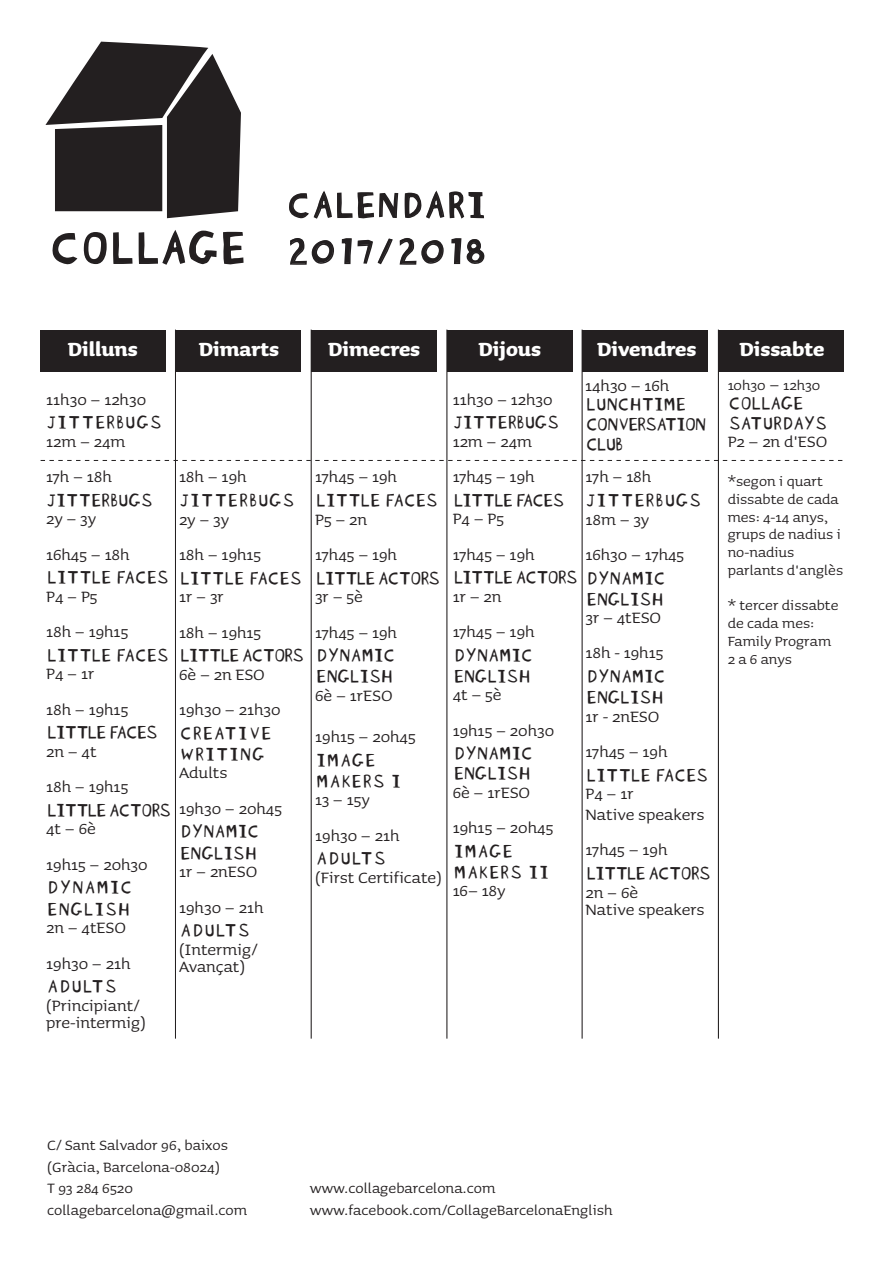
<style>
.page{position:relative;width:893px;height:1263px;background:#fff}
.page>*{position:absolute;margin:0;border:0;box-sizing:border-box;transform-origin:0 0}
.t1{font:48px "Blockhead Unplugged";color:#231f20}
.t2{font:38.55px/46.2px "Blockhead Unplugged";color:#231f20}
.t3{font:700 24.3px "Sauna";color:#fff}
.t4{font:19.95px/35.4px "Sauna";color:#231f20}
.t5{font:19.95px/21px "Blockhead Unplugged";letter-spacing:-.05em;color:#231f20}
.t6{font:19.95px/20px "Blockhead Unplugged";letter-spacing:-.1em;color:#231f20}
.t7{font:19.95px/21.1px "Blockhead Unplugged";color:#231f20}
.t8{font:18px/21.6px "Sauna";color:#231f20}
.t9{font:17.7px/17.7px "Sauna";color:#231f20}
.s1{font-size:19.95px}
</style>
<div class="page">
<svg style="left:289px;top:190px;width:196px;height:178px"></svg>
<svg style="left:52px;top:230px;width:192px;height:35px"></svg>
<svg style="left:45px;top:42px;width:196px;height:176px"></svg>
<div style="left:582px;top:330px;width:125px;height:41px;background:#231f20"></div>
<hr style="left:175px;top:330px;width:1px;height:709px;background:#231f20">
<hr style="left:311px;top:330px;width:1px;height:709px;background:#231f20">
<hr style="left:446px;top:330px;width:1px;height:709px;background:#231f20">
<hr style="left:582px;top:330px;width:1px;height:709px;background:#231f20">
<hr style="left:718px;top:330px;width:1px;height:709px;background:#231f20">
<svg style="left:41px;top:460px;width:802px;height:1px"></svg>
<div style="left:447px;top:330px;width:125px;height:41px;background:#231f20"></div>
<div style="left:40px;top:330px;width:126px;height:41px;background:#231f20"></div>
<div style="left:175px;top:330px;width:125px;height:41px;background:#231f20"></div>
<div style="left:311px;top:330px;width:126px;height:41px;background:#231f20"></div>
<div style="left:718px;top:330px;width:126px;height:41px;background:#231f20"></div>
<h1 class="t1" style="left:48px;top:208px;width:198px">COLLAGE</h1>
<h2 class="t2" style="left:286px;top:177px;width:202px">CALENDARI<br>2017/2018</h2>
<p class="t3" style="left:68px;top:336px;width:72px">Dilluns</p>
<p class="t3" style="left:199px;top:336px;width:82px">Dimarts</p>
<p class="t3" style="left:328px;top:336px;width:94px">Dimecres</p>
<p class="t3" style="left:478px;top:336px;width:64px">Dijous</p>
<p class="t3" style="left:597px;top:336px;width:101px">Divendres</p>
<p class="t4" style="left:46px;top:381px;width:101px">11h30 – 12h30</p>
<p class="t7" style="left:46px;top:409px;width:117px">JITTERBUGS</p>
<p class="t4" style="left:46px;top:424px;width:81px">12m – 24m<br>17h – 18h</p>
<p class="t5" style="left:46px;top:487px;width:108px">JITTERBUGS</p>
<p class="t4" style="left:46px;top:501px;width:85px">2y – 3y<br>16h45 – 18h</p>
<p class="t5" style="left:46px;top:565px;width:124px">LITTLE FACES</p>
<p class="t4" style="left:46px;top:579px;width:84px">P4 – P5<br>18h – 19h15</p>
<p class="t5" style="left:46px;top:642px;width:124px">LITTLE FACES</p>
<p class="t4" style="left:46px;top:656px;width:84px">P4 – 1r<br>18h – 19h15</p>
<p class="t6" style="left:46px;top:720px;width:113px">LITTLE FACES</p>
<p class="t4" style="left:46px;top:734px;width:84px">2n – 4t<br>18h – 19h15</p>
<p class="t6" style="left:46px;top:798px;width:126px">LITTLE ACTORS</p>
<p class="t4" style="left:46px;top:811px;width:103px">4t – 6è<br>19h15 – 20h30</p>
<p class="t7" style="left:46px;top:875px;width:87px">DYNAMIC<br>ENGLISH</p>
<p class="t4" style="left:46px;top:910px;width:86px">2n – 4tESO<br>19h30 – 21h</p>
<p class="t5" style="left:46px;top:973px;width:72px">ADULTS</p>
<p class="t4" style="left:46px;top:996px;width:101px;line-height:17.7px">(Principiant/ pre-intermig)</p>
<p class="t4" style="left:179px;top:459px;width:69px">18h – 19h</p>
<p class="t7" style="left:179px;top:487px;width:117px">JITTERBUGS</p>
<p class="t4" style="left:179px;top:501px;width:84px">2y – 3y<br>18h – 19h15</p>
<p class="t5" style="left:179px;top:565px;width:124px">LITTLE FACES</p>
<p class="t4" style="left:179px;top:579px;width:84px">1r – 3r<br>18h – 19h15</p>
<p class="t6" style="left:179px;top:643px;width:126px">LITTLE ACTORS</p>
<p class="t4" style="left:179px;top:656px;width:103px">6è – 2n ESO<br>19h30 – 21h30</p>
<p class="t7" style="left:179px;top:720px;width:94px">CREATIVE<br>WRITING</p>
<p class="t4" style="left:179px;top:755px;width:104px">Adults<br>19h30 – 20h45</p>
<p class="t5" style="left:179px;top:818px;width:81px">DYNAMIC<br>ENGLISH</p>
<p class="t4" style="left:179px;top:854px;width:86px">1r – 2nESO<br>19h30 – 21h</p>
<p class="t5" style="left:179px;top:917px;width:72px">ADULTS</p>
<p class="t4" style="left:179px;top:940px;width:80px;line-height:17.7px">(Intermig/<br>Avançat)</p>
<p class="t4" style="left:315px;top:459px;width:83px">17h45 – 19h</p>
<p class="t5" style="left:315px;top:487px;width:124px">LITTLE FACES</p>
<p class="t4" style="left:315px;top:501px;width:83px">P5 – 2n<br>17h45 – 19h</p>
<p class="t6" style="left:315px;top:565px;width:126px">LITTLE ACTORS</p>
<p class="t4" style="left:315px;top:579px;width:83px">3r – 5è<br>17h45 – 19h</p>
<p class="t5" style="left:315px;top:642px;width:81px">DYNAMIC<br>ENGLISH</p>
<p class="t4" style="left:315px;top:674px;width:102px;line-height:41.7px">6è – 1rESO<br>19h15 – 20h45</p>
<p class="t7" style="left:315px;top:747px;width:87px">IMAGE<br>MAKERS I</p>
<p class="t4" style="left:315px;top:782px;width:86px">13 – 15y<br>19h30 – 21h</p>
<p class="t5" style="left:315px;top:845px;width:72px">ADULTS</p>
<p class="t4" style="left:315px;top:860px;width:128px">(First Certificate)</p>
<p class="t4" style="left:585px;top:367px;width:86px">14h30 – 16h</p>
<p class="t6" style="left:585px;top:391px;width:123px">LUNCHTIME<br>CONVERSATION<br>CLUB</p>
<p class="t4" style="left:453px;top:381px;width:101px">11h30 – 12h30</p>
<p class="t5" style="left:453px;top:409px;width:108px">JITTERBUGS</p>
<p class="t4" style="left:453px;top:424px;width:83px">12m – 24m<br>17h45 – 19h</p>
<p class="t6" style="left:453px;top:488px;width:113px">LITTLE FACES</p>
<p class="t4" style="left:453px;top:501px;width:83px">P4 – P5<br>17h45 – 19h</p>
<p class="t4" style="left:453px;top:579px;width:83px">1r – 2n<br>17h45 – 19h</p>
<p class="t5" style="left:453px;top:642px;width:81px">DYNAMIC<br>ENGLISH</p>
<p class="t4" style="left:453px;top:677px;width:103px">4t – 5è<br>19h15 – 20h30</p>
<p class="t5" style="left:453px;top:741px;width:81px;line-height:20px">DYNAMIC<br>ENGLISH</p>
<p class="t4" style="left:453px;top:775px;width:102px">6è – 1rESO<br>19h15 – 20h45</p>
<p class="t7" style="left:453px;top:838px;width:98px">IMAGE<br>MAKERS II</p>
<p class="t4" style="left:453px;top:873px;width:54px">16– 18y</p>
<p class="t4" style="left:586px;top:459px;width:67px">17h – 18h</p>
<p class="t7" style="left:586px;top:487px;width:117px">JITTERBUGS</p>
<p class="t4" style="left:586px;top:501px;width:100px">18m – 3y<br>16h30 – 17h45</p>
<p class="t5" style="left:453px;top:564px;width:214px;text-align:right">LITTLE ACTORS DYNAMIC<br>ENGLISH</p>
<p class="t4" style="left:586px;top:600px;width:79px">3r – 4tESO<br>18h - 19h15</p>
<p class="t5" style="left:586px;top:663px;width:81px">DYNAMIC<br>ENGLISH</p>
<p class="t4" style="left:586px;top:698px;width:83px">1r - 2nESO<br>17h45 – 19h</p>
<p class="t5" style="left:586px;top:762px;width:124px">LITTLE FACES</p>
<p class="t4" style="left:586px;top:783px;width:120px;line-height:21px">P4 – 1r<br>Native speakers</p>
<p class="t4" style="left:586px;top:832px;width:83px">17h45 – 19h</p>
<p class="t6" style="left:586px;top:861px;width:126px">LITTLE ACTORS</p>
<p class="t4" style="left:586px;top:883px;width:120px;line-height:17.7px">2n – 6è<br>Native speakers</p>
<p class="t3" style="left:739px;top:336px;width:86px">Dissabte</p>
<p class="t9" style="left:728px;top:376px;width:94px">10h30 <span class="s1">–</span> 12h30</p>
<p class="t5" style="left:728px;top:391px;width:101px;line-height:20px">COLLAGE<br>SATURDAYS</p>
<p class="t4" style="left:728px;top:424px;width:101px">P2 – 2n d'ESO</p>
<p class="t9" style="left:728px;top:473px;width:117px">*segon i quart dissabte de cada mes: 4-14 anys, grups de nadius i no-nadius parlants d'anglès</p>
<p class="t9" style="left:728px;top:597px;width:112px">* tercer dissabte de cada mes:<br>Family Program<br>2 a 6 anys</p>
<p class="t8" style="left:47px;top:1134px;width:202px">C/ Sant Salvador 96, baixos (Gràcia, Barcelona-08024)<br>T 93 284 6520 collagebarcelona@gmail.com</p>
<p class="t8" style="left:310px;top:1177px;width:304px">www.collagebarcelona.com www.facebook.com/CollageBarcelonaEnglish</p>
</div>
